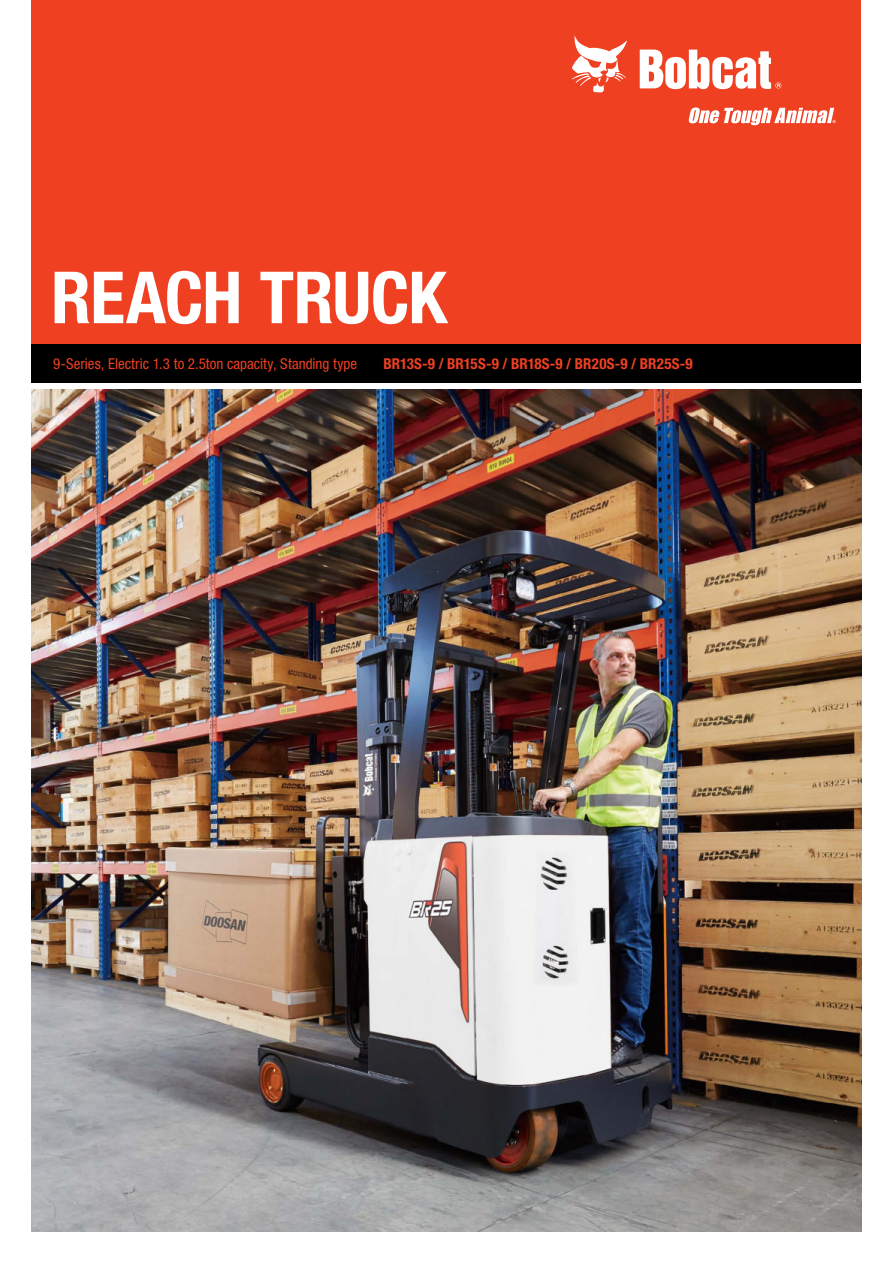
<style>
.page{position:relative;width:893px;height:1263px;background:#fff}
.page>*{position:absolute;margin:0;border:0;box-sizing:border-box;transform-origin:0 0}
.t1{font:700 condensed 72px "Helvetica Neue LT Pro";letter-spacing:-.015em;color:#fff}
.t2{font:condensed 15px "Helvetica Neue LT Pro";letter-spacing:.005em;color:#ef4022}
.t3{font:700 condensed 15px "Helvetica Neue LT Pro";color:#ef4022}
</style>
<div class="page">
<div style="left:32px;top:0;width:829px;height:383px;background:#ef4022"></div>
<div style="left:32px;top:344px;width:829px;height:39px;background:#000"></div>
<svg style="left:640px;top:50px;width:141px;height:39px"></svg>
<svg style="left:572px;top:35px;width:55px;height:57px"></svg>
<svg style="left:689px;top:107px;width:147px;height:18px"></svg>
<img style="left:32px;top:389px;width:829px;height:842px">
<h1 class="t1" style="left:51px;top:271px;width:397px">REACH TRUCK</h1>
<p class="t2" style="left:53px;top:358px;width:305px">9-Series, Electric 1.3 to 2.5ton capacity, Standing type</p>
<p class="t3" style="left:384px;top:358px;width:311px">BR13S-9 / BR15S-9 / BR18S-9 / BR20S-9 / BR25S-9</p>
</div>
